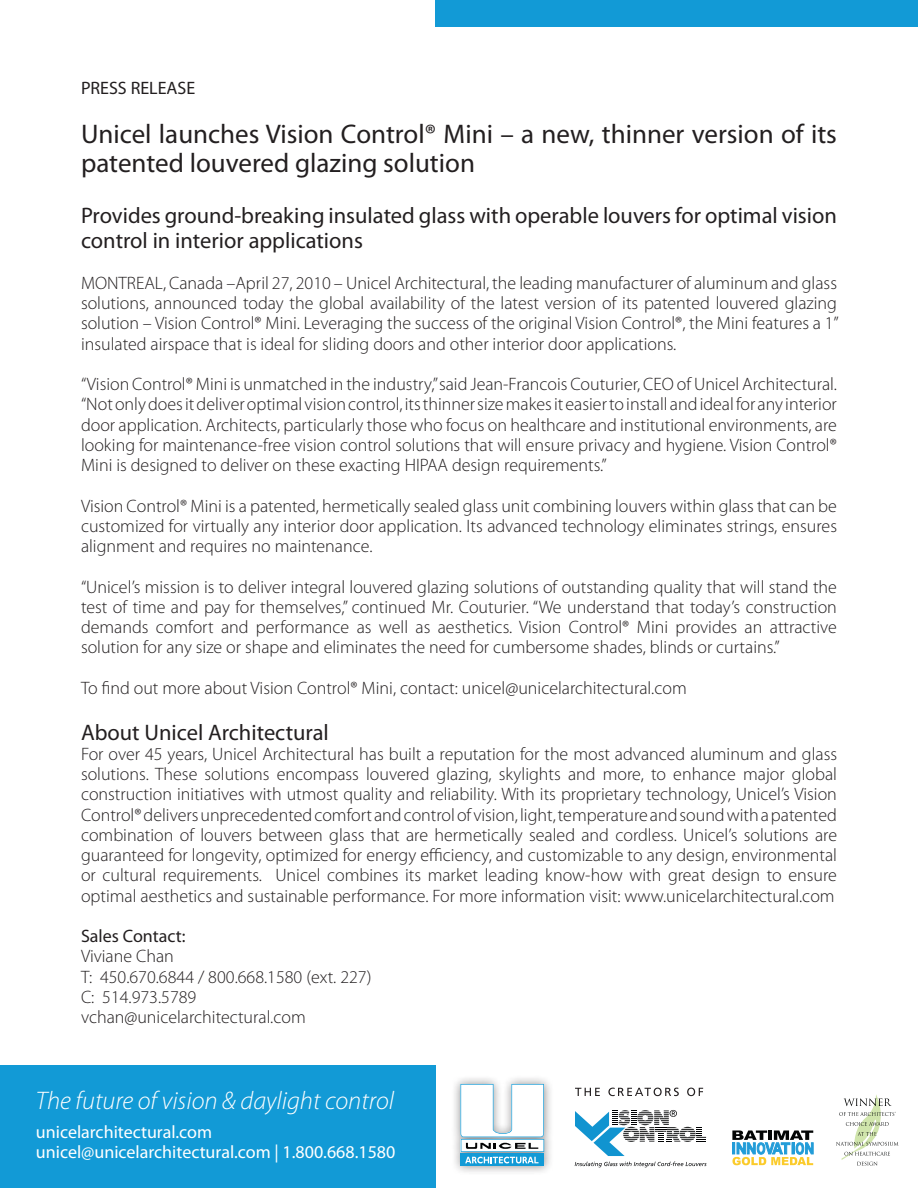
<style>
.page{position:relative;width:918px;height:1188px;background:#fff}
.page>*{position:absolute;margin:0;border:0;box-sizing:border-box;transform-origin:0 0}
.t1{font:27px/28.5px "Myriad Pro";color:#231f20}
.t2{font:italic 300 25.5px "Myriad Pro";color:#fff}
.t3{font:22.5px/25.5px "Myriad Pro";color:#231f20}
.t4{font:300 18px/20.2px "Myriad Pro";color:#231f20;text-align:justify}
.t5{font:18px/20.2px "Myriad Pro";color:#fff}
.t6{font:18px "Myriad Pro";color:#231f20}
</style>
<div class="page">
<div style="left:0;top:1066px;width:436px;height:122px;background:#129ad6"></div>
<div style="left:436px;top:0;width:482px;height:27px;background:#129ad6"></div>
<svg style="left:732px;top:1130px;width:82px;height:35px"></svg>
<svg style="left:836px;top:1095px;width:63px;height:71px"></svg>
<svg style="left:575px;top:1162px;width:132px;height:5px"></svg>
<svg style="left:575px;top:1110px;width:131px;height:46px"></svg>
<svg style="left:575px;top:1088px;width:25px;height:8px"></svg>
<svg style="left:608px;top:1088px;width:71px;height:8px"></svg>
<svg style="left:687px;top:1088px;width:16px;height:8px"></svg>
<div style="left:450px;top:1074px;width:103px;height:101px;background:#231f20;opacity:.5"></div>
<svg style="left:461px;top:1163px;width:83px;height:3px"></svg>
<svg style="left:460px;top:1084px;width:84px;height:79px"></svg>
<p class="t6" style="left:81px;top:77px;width:116px">PRESS RELEASE</p>
<h1 class="t1" style="left:81px;top:120px;width:757px">Unicel launches Vision Control® Mini – a new, thinner version of its patented louvered glazing solution</h1>
<p class="t3" style="left:81px;top:202px;width:757px">Provides ground-breaking insulated glass with operable louvers for optimal vision control in interior applications</p>
<p class="t4" style="left:81px;top:273px;width:759px">MONTREAL, Canada –April 27, 2010 – Unicel Architectural, the leading manufacturer of aluminum and glass solutions, announced today the global availability of the latest version of its patented louvered glazing solution – Vision Control® Mini. Leveraging the success of the original Vision Control®, the Mini features a 1” insulated airspace that is ideal for sliding doors and other interior door applications.</p>
<p class="t4" style="left:81px;top:374px;width:758px">“Vision Control® Mini is unmatched in the industry,” said Jean-Francois Couturier, CEO of Unicel Architectural. “Not only does it deliver optimal vision control, its thinner size makes it easier to install and ideal for any interior door application. Architects, particularly those who focus on healthcare and institutional environments, are looking for maintenance-free vision control solutions that will ensure privacy and hygiene. Vision Control® Mini is designed to deliver on these exacting HIPAA design requirements.”</p>
<p class="t4" style="left:81px;top:496px;width:758px">Vision Control® Mini is a patented, hermetically sealed glass unit combining louvers within glass that can be customized for virtually any interior door application. Its advanced technology eliminates strings, ensures alignment and requires no maintenance.</p>
<p class="t4" style="left:81px;top:577px;width:757px">“Unicel’s mission is to deliver integral louvered glazing solutions of outstanding quality that will stand the test of time and pay for themselves,” continued Mr. Couturier. “We understand that today’s construction demands comfort and performance as well as aesthetics. Vision Control® Mini provides an attractive solution for any size or shape and eliminates the need for cumbersome shades, blinds or curtains.”</p>
<p class="t4" style="left:81px;top:678px;width:607px">To find out more about Vision Control® Mini, contact: unicel@unicelarchitectural.com</p>
<p class="t3" style="left:81px;top:719px;width:249px">About Unicel Architectural</p>
<p class="t4" style="left:81px;top:744px;width:758px">For over 45 years, Unicel Architectural has built a reputation for the most advanced aluminum and glass solutions. These solutions encompass louvered glazing, skylights and more, to enhance major global construction initiatives with utmost quality and reliability. With its proprietary technology, Unicel’s Vision Control® delivers unprecedented comfort and control of vision, light, temperature and sound with a patented combination of louvers between glass that are hermetically sealed and cordless. Unicel’s solutions are guaranteed for longevity, optimized for energy efficiency, and customizable to any design, environmental or cultural requirements. Unicel combines its market leading know-how with great design to ensure optimal aesthetics and sustainable performance. For more information visit: www.unicelarchitectural.com</p>
<p class="t6" style="left:81px;top:925px;width:106px">Sales Contact:</p>
<p class="t4" style="left:81px;top:946px;width:292px;text-align:left">Viviane Chan<br>T: 450.670.6844 / 800.668.1580 (ext. 227)<br>C: 514.973.5789 vchan@unicelarchitectural.com</p>
<h2 class="t2" style="left:36px;top:1087px;width:360px">The future of vision &amp; daylight control</h2>
<p class="t5" style="left:36px;top:1121px;width:361px">unicelarchitectural.com unicel@unicelarchitectural.com | 1.800.668.1580</p>
</div>
